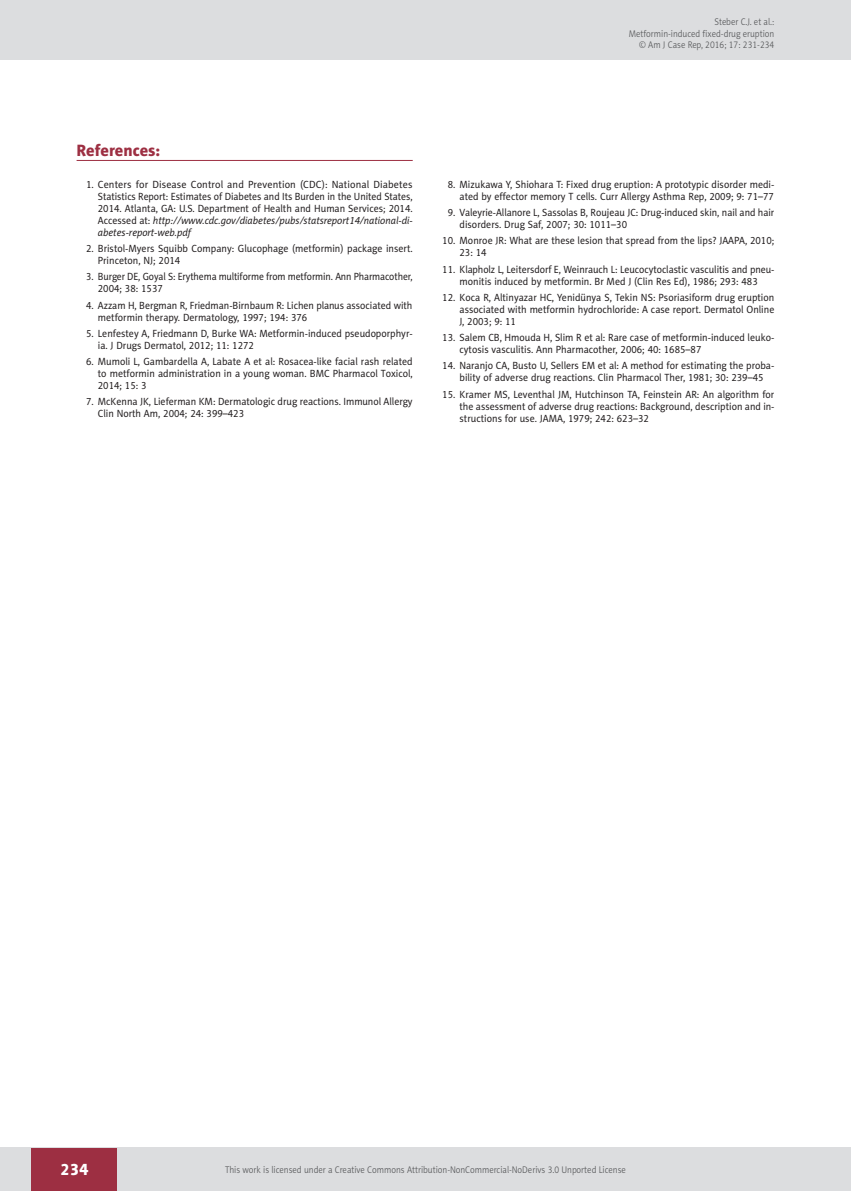
<style>
.page{position:relative;width:851px;height:1191px;background:#fff}
.page>*{position:absolute;margin:0;border:0;box-sizing:border-box;transform-origin:0 0}
.AJCR_Referencje_Tytu{font:16.5px "Naomi Sans EFN Heavy";color:#9d2f42}
.t1{font:16.5px "Naomi Sans EFN Heavy";color:#fff}
.AJCR_Referencje_punk{font:10.5px/12px "Naomi Sans EFN";color:#231f20;scale:.95 1}
.AJCR_Referencje_punk-2{font:10.5px/12px "Naomi Sans EFN";color:#231f20;scale:.94 1}
.AJCR_Referencje_punk-3{font:10.5px/12px "Naomi Sans EFN";color:#231f20;text-align:justify}
.AJCR_Referencje_punk-4{font:10.5px/12px "Naomi Sans EFN";color:#231f20;scale:.92 1}
.t2{font:9.75px/11.2px "Naomi Sans EFN Light";color:#57585a;text-align:right;scale:.9 1}
.s1{font-style:italic}
</style>
<div class="page">
<hr style="left:77px;top:160px;width:335px;height:1px;background:#9d2f42">
<div style="left:0;top:1148px;width:850px;height:43px;background:#dcdddf"></div>
<div style="left:32px;top:1147px;width:85px;height:43px;background:#9d2f42"></div>
<div style="left:0;top:0;width:850px;height:60px;background:#dcdddf"></div>
<p class="t2" style="left:628px;top:16px;width:163px">Steber C.J. et al.:<br>Metformin-induced fixed-drug eruption © Am J Case Rep, 2016; 17: 231-234</p>
<p class="AJCR_Referencje_Tytu" style="left:77px;top:140px;width:85px">References:</p>
<p class="AJCR_Referencje_punk-3" style="left:98px;top:178px;width:316px;text-indent:-12px">1. Centers for Disease Control and Prevention (CDC): National Diabetes Statistics Report: Estimates of Diabetes and Its Burden in the United States, 2014. Atlanta, GA: U.S. Department of Health and Human Services; 2014.<br>Accessed at: <span class="s1">http://www.cdc.gov/diabetes/pubs/statsreport14/national-di&shy;abetes-report-web.pdf</span></p>
<p class="AJCR_Referencje_punk" style="left:98px;top:243px;width:333px;text-indent:-12px">2. Bristol-Myers Squibb Company: Glucophage (metformin) package insert.<br>Princeton, NJ; 2014</p>
<p class="AJCR_Referencje_punk-4" style="left:98px;top:271px;width:343px;text-indent:-12px">3. Burger DE, Goyal S: Erythema multiforme from metformin. Ann Pharmacother,<br>2004; 38: 1537</p>
<p class="AJCR_Referencje_punk-2" style="left:98px;top:299px;width:336px;text-indent:-12px">4. Azzam H, Bergman R, Friedman-Birnbaum R: Lichen planus associated with metformin therapy. Dermatology, 1997; 194: 376</p>
<p class="AJCR_Referencje_punk" style="left:98px;top:327px;width:333px;text-indent:-12px">5. Lenfestey A, Friedmann D, Burke WA: Metformin-induced pseudoporphyr&shy;ia. J Drugs Dermatol, 2012; 11: 1272</p>
<p class="AJCR_Referencje_punk" style="left:98px;top:356px;width:333px;text-align:justify;text-indent:-12px">6. Mumoli L, Gambardella A, Labate A et al: Rosacea-like facial rash related to metformin administration in a young woman. BMC Pharmacol Toxicol, 2014; 15: 3</p>
<p class="AJCR_Referencje_punk" style="left:98px;top:396px;width:333px;text-indent:-12px">7. McKenna JK, Lieferman KM: Dermatologic drug reactions. Immunol Allergy<br>Clin North Am, 2004; 24: 399–423</p>
<p class="AJCR_Referencje_punk" style="left:447px;top:178px;width:345px;text-align:right">8. Mizukawa Y, Shiohara T: Fixed drug eruption: A prototypic disorder medi&shy;ated by effector memory T cells. Curr Allergy Asthma Rep, 2009; 9: 71–77</p>
<p class="AJCR_Referencje_punk-2" style="left:459px;top:207px;width:336px;text-indent:-12px">9. Valeyrie-Allanore L, Sassolas B, Roujeau JC: Drug-induced skin, nail and hair disorders. Drug Saf, 2007; 30: 1011–30</p>
<p class="AJCR_Referencje_punk" style="left:459px;top:235px;width:333px;text-indent:-17px">10. Monroe JR: What are these lesion that spread from the lips? JAAPA, 2010;<br>23: 14</p>
<p class="AJCR_Referencje_punk-2" style="left:442px;top:263px;width:355px;text-align:center">11. Klapholz L, Leitersdorf E, Weinrauch L: Leucocytoclastic vasculitis and pneu&shy;monitis induced by metformin. Br Med J (Clin Res Ed), 1986; 293: 483</p>
<p class="AJCR_Referencje_punk" style="left:459px;top:291px;width:333px;text-align:justify;text-indent:-17px">12. Koca R, Altinyazar HC, Yenidünya S, Tekin NS: Psoriasiform drug eruption associated with metformin hydrochloride: A case report. Dermatol Online J, 2003; 9: 11</p>
<p class="AJCR_Referencje_punk" style="left:459px;top:332px;width:333px;text-indent:-17px">13. Salem CB, Hmouda H, Slim R et al: Rare case of metformin-induced leuko&shy;cytosis vasculitis. Ann Pharmacother, 2006; 40: 1685–87</p>
<p class="AJCR_Referencje_punk" style="left:459px;top:360px;width:333px;text-indent:-17px">14. Naranjo CA, Busto U, Sellers EM et al: A method for estimating the proba&shy;bility of adverse drug reactions. Clin Pharmacol Ther, 1981; 30: 239–45</p>
<p class="AJCR_Referencje_punk" style="left:459px;top:388px;width:333px;text-align:justify;text-indent:-17px">15. Kramer MS, Leventhal JM, Hutchinson TA, Feinstein AR: An algorithm for the assessment of adverse drug reactions: Background, description and in&shy;structions for use. JAMA, 1979; 242: 623–32</p>
<h1 class="t1" style="left:60px;top:1159px;width:30px">234</h1>
<p class="t2" style="left:225px;top:1164px;width:447px">This work is licensed under a Creative Commons Attribution-NonCommercial-NoDerivs 3.0 Unported License</p>
</div>
